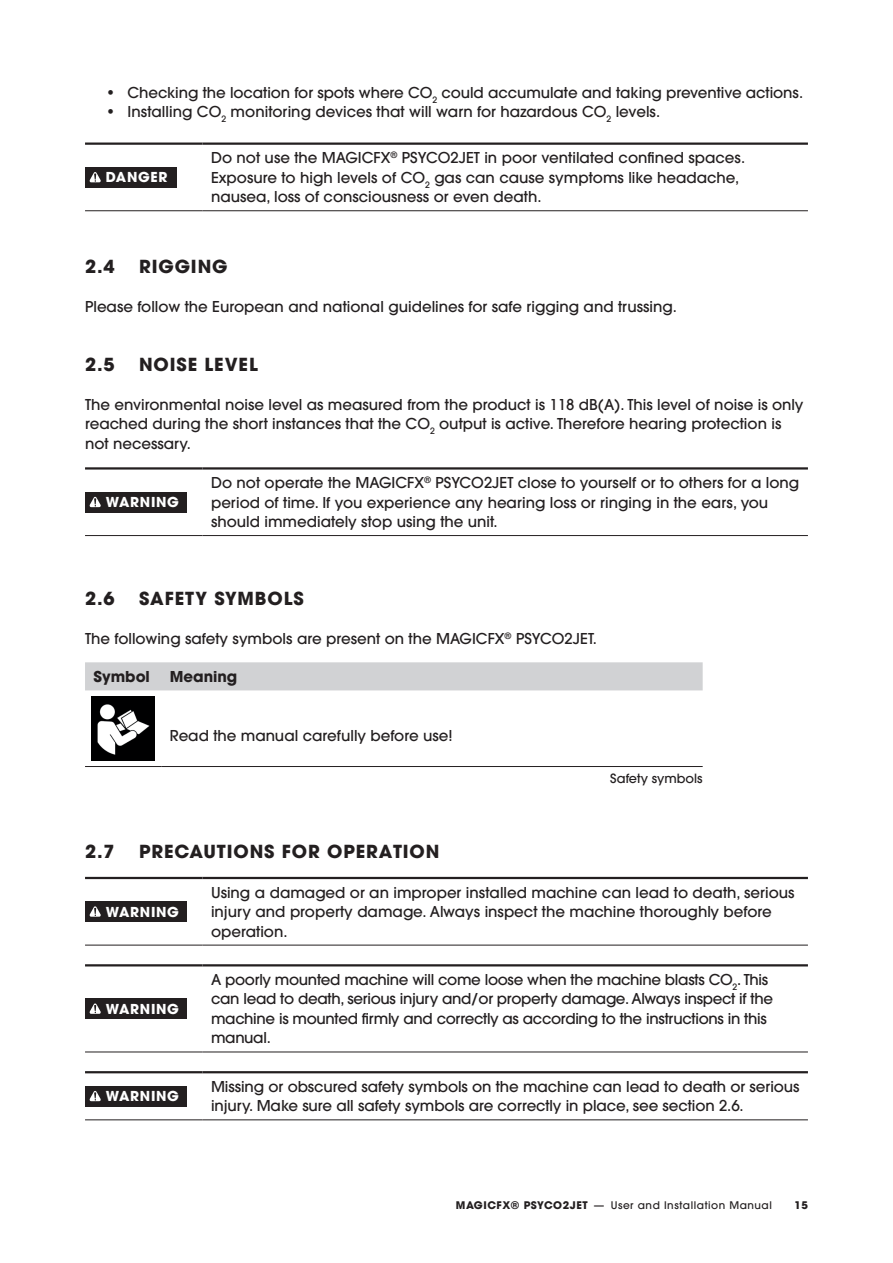
<style>
.page{position:relative;width:893px;height:1263px;background:#fff}
.page>*{position:absolute;margin:0;border:0;box-sizing:border-box;transform-origin:0 0}
.t1{font:700 18px "ITC Avant Garde Pro";letter-spacing:.05em;color:#231f20}
.t2{font:500 15px/19.5px "ITC Avant Garde Pro";color:#231f20}
.t3{font:500 15px/19.5px "ITC Avant Garde Pro";letter-spacing:-.02em;color:#231f20}
.t4{font:700 15px "ITC Avant Garde Pro";color:#231f20}
.t5{font:700 13.8px "ITC Avant Garde Pro";letter-spacing:.05em;color:#fff}
.t6{font:500 12.75px "ITC Avant Garde Pro";color:#231f20}
.t7{font:500 10.5px "ITC Avant Garde Pro";letter-spacing:.05em;color:#231f20}
.t8{font:700 10.5px "ITC Avant Garde Pro";color:#231f20}
.s1{font-weight:700}
</style>
<div class="page">
<hr style="left:85px;top:210px;width:118px;height:1px;background:#231f20">
<hr style="left:203px;top:210px;width:605px;height:1px;background:#231f20">
<hr style="left:85px;top:143px;width:118px;height:2px;background:#231f20">
<hr style="left:203px;top:143px;width:605px;height:2px;background:#231f20">
<div style="left:85px;top:167px;width:92px;height:21px;background:#231f20"></div>
<svg style="left:89px;top:172px;width:12px;height:11px"></svg>
<hr style="left:85px;top:535px;width:118px;height:1px;background:#231f20">
<hr style="left:203px;top:535px;width:605px;height:1px;background:#231f20">
<hr style="left:85px;top:467px;width:118px;height:3px;background:#231f20">
<hr style="left:203px;top:467px;width:605px;height:3px;background:#231f20">
<div style="left:85px;top:492px;width:102px;height:20px;background:#231f20"></div>
<svg style="left:89px;top:496px;width:12px;height:12px"></svg>
<div style="left:85px;top:662px;width:618px;height:28px;background:#d1d2d4"></div>
<hr style="left:85px;top:766px;width:76px;height:1px;background:#231f20">
<hr style="left:161px;top:766px;width:542px;height:1px;background:#231f20">
<img style="left:91px;top:697px;width:63px;height:63px">
<hr style="left:85px;top:945px;width:118px;height:1px;background:#231f20">
<hr style="left:203px;top:945px;width:605px;height:1px;background:#231f20">
<hr style="left:85px;top:877px;width:118px;height:2px;background:#231f20">
<hr style="left:203px;top:877px;width:605px;height:2px;background:#231f20">
<div style="left:85px;top:901px;width:102px;height:21px;background:#231f20"></div>
<svg style="left:89px;top:906px;width:12px;height:11px"></svg>
<hr style="left:85px;top:1051px;width:118px;height:1px;background:#231f20">
<hr style="left:203px;top:1051px;width:605px;height:1px;background:#231f20">
<hr style="left:85px;top:964px;width:118px;height:2px;background:#231f20">
<hr style="left:203px;top:964px;width:605px;height:2px;background:#231f20">
<div style="left:85px;top:998px;width:102px;height:21px;background:#231f20"></div>
<svg style="left:89px;top:1003px;width:12px;height:11px"></svg>
<hr style="left:85px;top:1119px;width:118px;height:1px;background:#231f20">
<hr style="left:203px;top:1119px;width:605px;height:1px;background:#231f20">
<hr style="left:85px;top:1071px;width:118px;height:2px;background:#231f20">
<hr style="left:203px;top:1071px;width:605px;height:2px;background:#231f20">
<div style="left:85px;top:1086px;width:102px;height:20px;background:#231f20"></div>
<svg style="left:89px;top:1090px;width:12px;height:12px"></svg>
<p class="t2" style="left:106px;top:82px;width:698px">• Checking the location for spots where CO<sub>2</sub> could accumulate and taking preventive actions.</p>
<p class="t2" style="left:106px;top:102px;width:556px">• Installing CO<sub>2</sub> monitoring devices that will warn for hazardous CO<sub>2</sub> levels.</p>
<p class="t5" style="left:106px;top:168px;width:63px">DANGER</p>
<p class="t2" style="left:211px;top:148px;width:536px">Do not use the MAGICFX<sup>®</sup> PSYCO2JET in poor ventilated confined spaces.<br>Exposure to high levels of CO<sub>2</sub> gas can cause symptoms like headache, nausea, loss of consciousness or even death.</p>
<p class="t1" style="left:85px;top:254px;width:31px">2.4</p>
<p class="t1" style="left:139px;top:254px;width:90px">RIGGING</p>
<p class="t2" style="left:85px;top:297px;width:593px">Please follow the European and national guidelines for safe rigging and trussing.</p>
<p class="t1" style="left:85px;top:352px;width:31px">2.5</p>
<p class="t1" style="left:139px;top:352px;width:120px">NOISE LEVEL</p>
<p class="t2" style="left:85px;top:394px;width:720px">The environmental noise level as measured from the product is 118 dB(A). This level of noise is only reached during the short instances that the CO<sub>2</sub> output is active. Therefore hearing protection is not necessary.</p>
<p class="t5" style="left:106px;top:493px;width:75px">WARNING</p>
<p class="t2" style="left:211px;top:473px;width:590px">Do not operate the MAGICFX<sup>®</sup> PSYCO2JET close to yourself or to others for a long period of time. If you experience any hearing loss or ringing in the ears, you should immediately stop using the unit.</p>
<p class="t1" style="left:85px;top:586px;width:31px">2.6</p>
<p class="t1" style="left:139px;top:586px;width:166px">SAFETY SYMBOLS</p>
<p class="t2" style="left:85px;top:628px;width:513px">The following safety symbols are present on the MAGICFX<sup>®</sup> PSYCO2JET.</p>
<p class="t4" style="left:94px;top:666px;width:58px">Symbol</p>
<p class="t4" style="left:170px;top:666px;width:69px">Meaning</p>
<p class="t2" style="left:170px;top:726px;width:284px">Read the manual carefully before use!</p>
<p class="t1" style="left:85px;top:839px;width:31px">2.7</p>
<p class="t1" style="left:139px;top:839px;width:302px">PRECAUTIONS FOR OPERATION</p>
<p class="t6" style="left:610px;top:770px;width:94px">Safety symbols</p>
<p class="t5" style="left:106px;top:902px;width:75px">WARNING</p>
<p class="t5" style="left:106px;top:999px;width:75px">WARNING</p>
<p class="t2" style="left:211px;top:882px;width:585px">Using a damaged or an improper installed machine can lead to death, serious injury and property damage. Always inspect the machine thoroughly before operation.</p>
<p class="t3" style="left:211px;top:969px;width:563px">A poorly mounted machine will come loose when the machine blasts CO<sub>2</sub>. This can lead to death, serious injury and/or property damage. Always inspect if the machine is mounted firmly and correctly as according to the instructions in this manual.</p>
<p class="t5" style="left:106px;top:1087px;width:75px">WARNING</p>
<p class="t2" style="left:211px;top:1076px;width:590px">Missing or obscured safety symbols on the machine can lead to death or serious injury. Make sure all safety symbols are correctly in place, see section 2.6.</p>
<p class="t7" style="left:456px;top:1198px;width:317px"><span class="s1">MAGICFX® PSYCO2JET</span> — User and Installation Manual</p>
<p class="t8" style="left:794px;top:1198px;width:15px">15</p>
</div>
